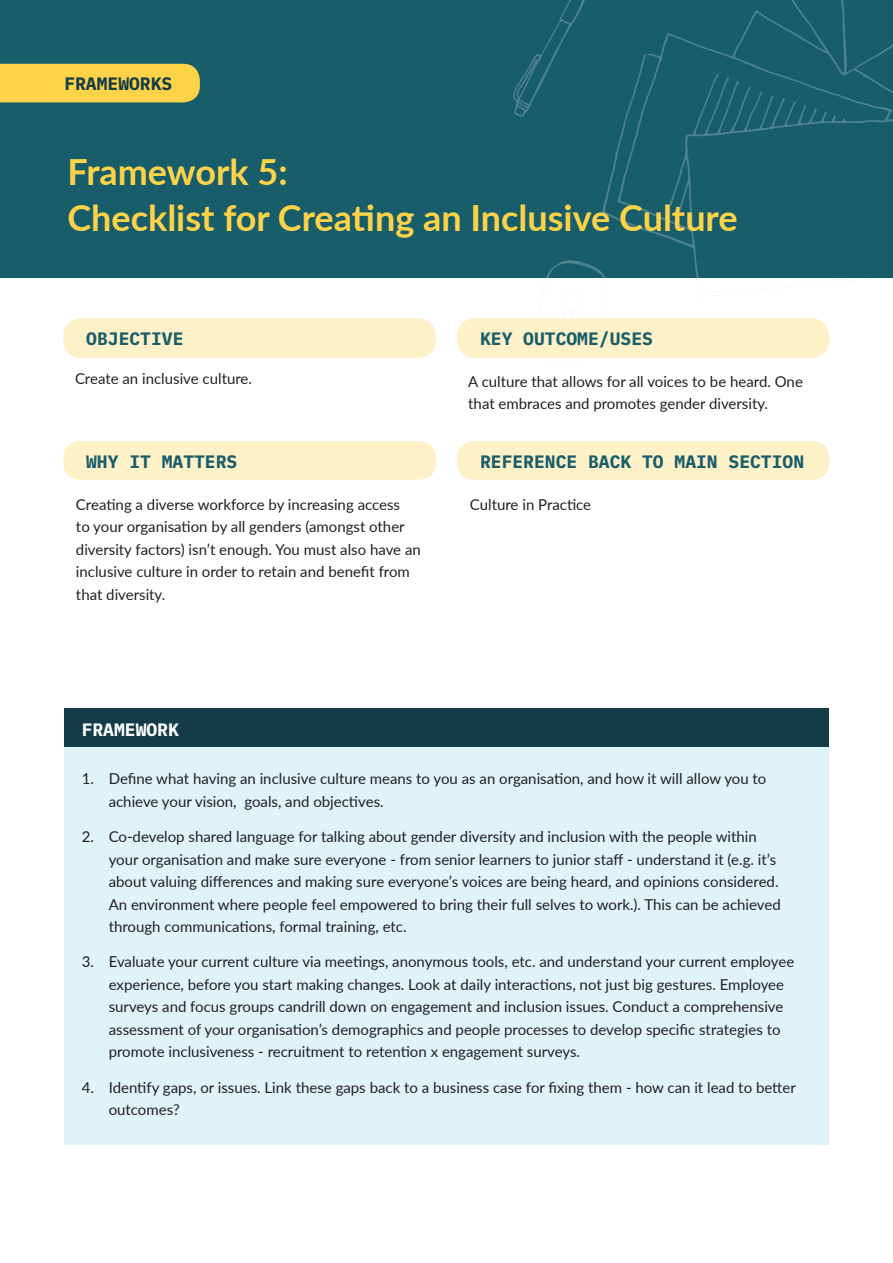
<style>
.page{position:relative;width:893px;height:1263px;background:#fff}
.page>*{position:absolute;margin:0;border:0;box-sizing:border-box;transform-origin:0 0}
.Heading_1{font:700 36px/46.5px "Lato";color:#ffd348}
.Heading_2__Captions{font:700 18px "IBM Plex Mono";color:#175d6a}
.Heading_2__Captions-2{font:700 18px "IBM Plex Mono";color:#133c48}
.Heading_2__Captions-3{font:700 18px "IBM Plex Mono";color:#fff}
.Body_Copy__Black{font:15px/22.5px "Lato";color:#231f20}
</style>
<div class="page">
<div style="left:0;top:0;width:893px;height:278px;background:#175d6a"></div>
<img style="left:513px;top:0;width:380px;height:362px">
<div style="left:457px;top:318px;width:372px;height:40px;background:#fef0c7;border-radius:18px"></div>
<div style="left:63px;top:318px;width:373px;height:40px;background:#fef0c7;border-radius:18px"></div>
<div style="left:63px;top:441px;width:373px;height:39px;background:#fef0c7;border-radius:17px"></div>
<div style="left:457px;top:441px;width:372px;height:39px;background:#fef0c7;border-radius:17px"></div>
<div style="left:0;top:64px;width:200px;height:38px;background:#ffd348"></div>
<div style="left:64px;top:738px;width:764px;height:406px;background:#dff3f8"></div>
<div style="left:64px;top:708px;width:764px;height:39px;background:#133c48"></div>
<p class="Heading_2__Captions-2" style="left:64px;top:69px;width:109px">FRAMEWORKS</p>
<p class="Heading_1" style="left:67px;top:147px;width:672px">Framework 5:<br>Checklist for Creating an Inclusive Culture</p>
<p class="Heading_2__Captions" style="left:86px;top:324px;width:99px">OBJECTIVE</p>
<p class="Heading_2__Captions" style="left:480px;top:324px;width:174px">KEY OUTCOME/USES</p>
<p class="Body_Copy__Black" style="left:75px;top:366px;width:179px">Create an inclusive culture.</p>
<p class="Body_Copy__Black" style="left:468px;top:369px;width:336px">A culture that allows for all voices to be heard. One that embraces and promotes gender diversity.</p>
<p class="Heading_2__Captions" style="left:86px;top:447px;width:153px">WHY IT MATTERS</p>
<p class="Body_Copy__Black" style="left:76px;top:492px;width:346px">Creating a diverse workforce by increasing access<br>to your organisation by all genders (amongst other diversity factors) isn’t enough. You must also have an inclusive culture in order to retain and benefit from that diversity.</p>
<p class="Heading_2__Captions" style="left:480px;top:447px;width:326px">REFERENCE BACK TO MAIN SECTION</p>
<p class="Body_Copy__Black" style="left:470px;top:492px;width:123px">Culture in Practice</p>
<p class="Heading_2__Captions-3" style="left:82px;top:715px;width:99px">FRAMEWORK</p>
<p class="Body_Copy__Black" style="left:109px;top:767px;width:659px;text-indent:-27px">1. Define what having an inclusive culture means to you as an organisation, and how it will allow you to achieve your vision, goals, and objectives.</p>
<p class="Body_Copy__Black" style="left:109px;top:825px;width:674px;text-indent:-27px">2. Co-develop shared language for talking about gender diversity and inclusion with the people within your organisation and make sure everyone - from senior learners to junior staff - understand it (e.g. it’s about valuing differences and making sure everyone’s voices are being heard, and opinions considered.<br>An environment where people feel empowered to bring their full selves to work.). This can be achieved through communications, formal training, etc.</p>
<p class="Body_Copy__Black" style="left:109px;top:950px;width:687px;text-indent:-27px">3. Evaluate your current culture via meetings, anonymous tools, etc. and understand your current employee experience, before you start making changes. Look at daily interactions, not just big gestures. Employee surveys and focus groups candrill down on engagement and inclusion issues. Conduct a comprehensive assessment of your organisation’s demographics and people processes to develop specific strategies to promote inclusiveness - recruitment to retention x engagement surveys.</p>
<p class="Body_Copy__Black" style="left:109px;top:1075px;width:689px;text-indent:-27px">4. Identify gaps, or issues. Link these gaps back to a business case for fixing them - how can it lead to better outcomes?</p>
</div>
